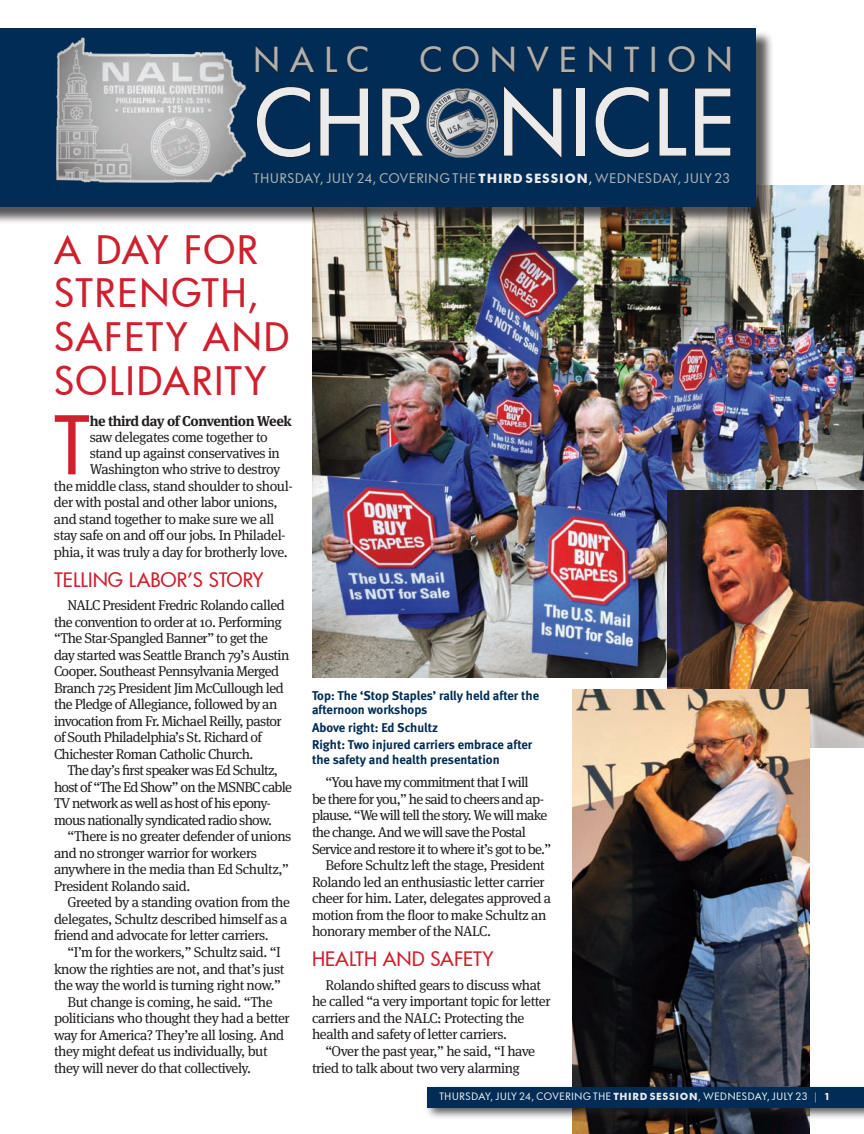
<style>
.page{position:relative;width:864px;height:1134px;background:#fff}
.page>*{position:absolute;margin:0;border:0;box-sizing:border-box;transform-origin:0 0}
.t1{font:500 88.95px "Futura";letter-spacing:.02em;color:#ebebec}
.t2{font:500 78.45px "Futura";color:#cf202e}
.t3{font:500 38.4px/43.8px "Futura";letter-spacing:.05em;color:#cf202e}
.t4{font:500 33.75px "Futura";letter-spacing:.31em;color:#adb1b2}
.t5{font:500 19.5px "Futura";color:#cf202e}
.t6{font:14.25px/16.5px "Meta Serif Pro";letter-spacing:-.03em;color:#231f20}
.t7{font:14.25px/16.5px "Meta Serif Pro";letter-spacing:-.05em;color:#231f20}
.t8{font:700 14.25px "Meta Serif Pro";letter-spacing:-.03em;color:#231f20}
.t9{font:500 12.9px "Futura";letter-spacing:.07em;color:#adb1b2}
.t10{font:12.75px/14.2px "Meta Bold LF";color:#002c55}
.t11{font:500 10.05px "Futura";letter-spacing:.07em;color:#ebebec}
.s1{font-family:"Futura BT";font-weight:700;color:#ebebec}
.s2{color:#ebebec}
.s3{font-family:"Futura BT";font-weight:700}
.s4{color:#adb1b2}
</style>
<div class="page">
<img style="left:312px;top:186px;width:552px;height:491px">
<img style="left:668px;top:490px;width:196px;height:257px">
<img style="left:573px;top:690px;width:236px;height:444px">
<div style="left:0;top:30px;width:775px;height:195px;background:#231f20;opacity:.75"></div>
<div style="left:0;top:28px;width:756px;height:178px;background:#002c55"></div>
<img style="left:56px;top:37px;width:190px;height:146px">
<svg style="left:255px;top:45px;width:24px;height:29px"></svg>
<svg style="left:289px;top:45px;width:26px;height:28px"></svg>
<svg style="left:326px;top:46px;width:12px;height:27px"></svg>
<svg style="left:347px;top:46px;width:21px;height:28px"></svg>
<svg style="left:420px;top:46px;width:22px;height:28px"></svg>
<svg style="left:452px;top:46px;width:27px;height:28px"></svg>
<svg style="left:492px;top:45px;width:23px;height:29px"></svg>
<svg style="left:526px;top:46px;width:24px;height:28px"></svg>
<svg style="left:561px;top:46px;width:15px;height:27px"></svg>
<svg style="left:589px;top:45px;width:23px;height:29px"></svg>
<svg style="left:624px;top:46px;width:16px;height:27px"></svg>
<div style="left:651px;top:47px;width:4px;height:26px;border:1px solid #231f20"></div>
<svg style="left:668px;top:46px;width:27px;height:28px"></svg>
<svg style="left:708px;top:45px;width:23px;height:29px"></svg>
<svg style="left:256px;top:86px;width:55px;height:72px"></svg>
<svg style="left:320px;top:88px;width:49px;height:68px"></svg>
<svg style="left:381px;top:88px;width:43px;height:68px"></svg>
<svg style="left:503px;top:86px;width:59px;height:73px"></svg>
<div style="left:576px;top:88px;width:9px;height:68px;border:1px solid #231f20"></div>
<svg style="left:595px;top:86px;width:54px;height:72px"></svg>
<svg style="left:659px;top:88px;width:28px;height:68px"></svg>
<svg style="left:694px;top:88px;width:37px;height:68px"></svg>
<img style="left:426px;top:88px;width:72px;height:70px">
<div style="left:424px;top:1084px;width:440px;height:36px;background:#231f20;opacity:.75"></div>
<div style="left:428px;top:1087px;width:436px;height:21px;background:#002c55"></div>
<h3 class="t4" style="left:254px;top:37px;width:116px">NALC</h3>
<h3 class="t4" style="left:419px;top:37px;width:315px">CONVENTION</h3>
<h1 class="t1" style="left:254px;top:63px;width:483px">CHR NICLE</h1>
<p class="t9" style="left:254px;top:169px;width:478px">THURSDAY, JULY 24, COVERING THE <span class="s1">THIRD SESSION</span><span class="s2">,</span> WEDNESDAY, JULY 23</p>
<h3 class="t3" style="left:54px;top:227px;width:237px">A DAY FOR<br>STRENGTH,<br>SAFETY AND<br>SOLIDARITY</h3>
<h2 class="t2" style="left:54px;top:392px;width:37px">T</h2>
<p class="t8" style="left:90px;top:410px;width:204px">he third day of Convention Week</p>
<p class="t6" style="left:90px;top:428px;width:179px">saw delegates come together to</p>
<p class="t6" style="left:90px;top:444px;width:192px">stand up against conservatives in</p>
<p class="t6" style="left:90px;top:460px;width:192px">Washington who strive to destroy</p>
<p class="t6" style="left:54px;top:477px;width:240px">the middle class, stand shoulder to shoul-</p>
<p class="t6" style="left:54px;top:493px;width:225px">der with postal and other labor unions,</p>
<p class="t6" style="left:54px;top:510px;width:222px">and stand together to make sure we all</p>
<p class="t6" style="left:54px;top:527px;width:233px">stay safe on and off our jobs. In Philadel-</p>
<p class="t6" style="left:54px;top:543px;width:235px">phia, it was truly a day for brotherly love.</p>
<h3 class="t5" style="left:54px;top:567px;width:211px">TELLING LABOR’S STORY</h3>
<p class="t6" style="left:54px;top:596px;width:237px;text-indent:13px">NALC President Fredric Rolando called the convention to order at 10. Performing “The Star-Spangled Banner” to get the day started was Seattle Branch 79’s Austin Cooper. Southeast Pennsylvania Merged Branch 725 President Jim McCullough led the Pledge of Allegiance, followed by an invocation from Fr. Michael Reilly, pastor of South Philadelphia’s St. Richard of Chichester Roman Catholic Church.</p>
<p class="t7" style="left:54px;top:761px;width:240px;text-indent:13px">The day’s first speaker was Ed Schultz, host of “The Ed Show” on the MSNBC cable TV network as well as host of his epony&shy;mous nationally syndicated radio show.</p>
<p class="t6" style="left:54px;top:827px;width:239px;text-indent:13px">“There is no greater defender of unions and no stronger warrior for workers anywhere in the media than Ed Schultz,” President Rolando said.</p>
<p class="t6" style="left:54px;top:894px;width:237px;text-indent:13px">Greeted by a standing ovation from the delegates, Schultz described himself as a friend and advocate for letter carriers.</p>
<p class="t6" style="left:68px;top:943px;width:215px">“I’m for the workers,” Schultz said. “I</p>
<p class="t6" style="left:54px;top:960px;width:232px">know the righties are not, and that’s just</p>
<p class="t6" style="left:54px;top:976px;width:229px">the way the world is turning right now.”</p>
<p class="t6" style="left:68px;top:993px;width:207px">But change is coming, he said. “The</p>
<p class="t6" style="left:54px;top:1009px;width:237px">politicians who thought they had a better</p>
<p class="t6" style="left:54px;top:1026px;width:232px">way for America? They’re all losing. And</p>
<p class="t6" style="left:54px;top:1042px;width:215px">they might defeat us individually, but</p>
<p class="t6" style="left:54px;top:1059px;width:199px">they will never do that collectively.</p>
<p class="t10" style="left:312px;top:688px;width:229px">Top: The ‘Stop Staples’ rally held after the afternoon workshops</p>
<p class="t10" style="left:312px;top:718px;width:222px;line-height:17.5px">Above right: Ed Schultz<br>Right: Two injured carriers embrace after</p>
<p class="t10" style="left:312px;top:752px;width:189px">the safety and health presentation</p>
<p class="t7" style="left:326px;top:773px;width:205px">“You have my commitment that I will</p>
<p class="t7" style="left:312px;top:790px;width:234px">be there for you,” he said to cheers and ap-</p>
<p class="t7" style="left:312px;top:806px;width:237px">plause. “We will tell the story. We will make</p>
<p class="t7" style="left:312px;top:823px;width:215px">the change. And we will save the Postal</p>
<p class="t7" style="left:312px;top:840px;width:241px">Service and restore it to where it’s got to be.”</p>
<p class="t6" style="left:326px;top:856px;width:221px">Before Schultz left the stage, President</p>
<p class="t6" style="left:312px;top:873px;width:234px">Rolando led an enthusiastic letter carrier</p>
<p class="t6" style="left:312px;top:889px;width:241px">cheer for him. Later, delegates approved a</p>
<p class="t6" style="left:312px;top:906px;width:236px">motion from the floor to make Schultz an</p>
<p class="t6" style="left:312px;top:922px;width:181px">honorary member of the NALC.</p>
<h3 class="t5" style="left:312px;top:946px;width:183px">HEALTH AND SAFETY</h3>
<p class="t6" style="left:312px;top:976px;width:240px;text-indent:13px">Rolando shifted gears to discuss what he called “a very important topic for letter carriers and the NALC: Protecting the health and safety of letter carriers.</p>
<p class="t6" style="left:312px;top:1042px;width:225px;text-indent:13px">“Over the past year,” he said, “I have tried to talk about two very alarming</p>
<p class="t11" style="left:439px;top:1089px;width:392px">THURSDAY, JULY 24, COVERING THE <span class="s3">THIRD SESSION</span>, WEDNESDAY, JULY 23 <span class="s4">|</span> <span class="s3">1</span></p>
</div>
